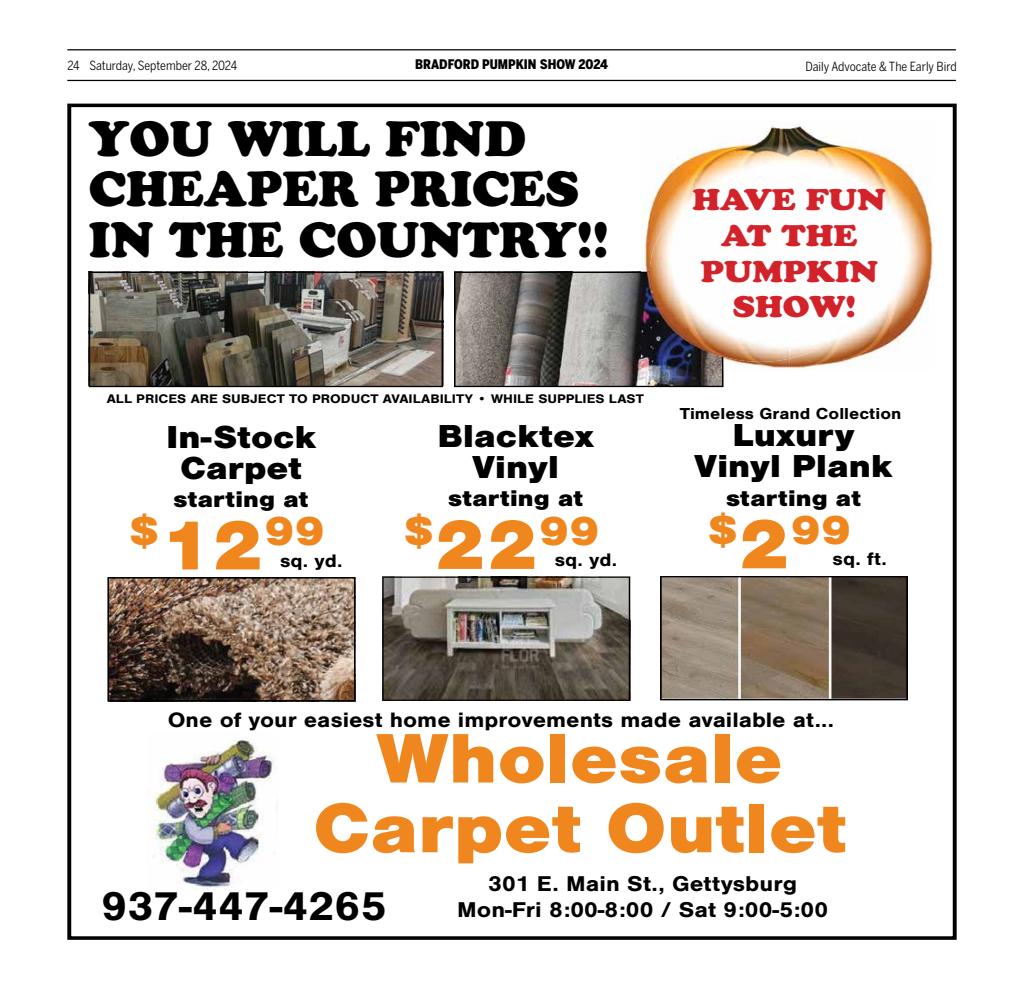
<style>
.page{position:relative;width:1024px;height:989px;background:#fff}
.page>*{position:absolute;margin:0;border:0;box-sizing:border-box;transform-origin:0 0}
.t1{font:900 72.5px/69.8px "Nimbus San";color:#f0861e;text-align:center;scale:1.11 1}
.t2{font:49.12px/50.5px "Cooper Black Std";color:#000}
.t3{font:900 42.25px "Nimbus San";color:#f0861e;scale:1.11 1}
.t4{font:700 41.88px "Nimbus San";color:#000;scale:1.11 1}
.t5{font:900 32.88px/31px "Nimbus San";color:#000;text-align:center;scale:1.11 1}
.t6{font:29.62px/35.6px "Cooper Black Std";color:#d2232a;text-align:center;scale:1.11 1}
.t7{font:900 23.5px "Nimbus San";letter-spacing:.01em;color:#000;scale:1.11 1}
.t8{font:700 22.12px "Nimbus San";color:#000;scale:1.11 1}
.t9{font:700 21.62px "Nimbus San";color:#000;scale:1.11 1}
.t10{font:700 18.75px "Nimbus San";color:#000;scale:1.11 1}
.t11{font:700 16.5px "Nimbus San";color:#000;scale:1.11 1}
.t12{font:900 13.12px "Benton Sans Cond";color:#000}
.t13{font:700 12.88px "Nimbus San";color:#000;scale:1.11 1}
.t14{font:12.5px "Benton Sans Cond";color:#000}
.s1{font-size:72.5px}
</style>
<div class="page">
<hr style="left:67px;top:49px;width:889px;height:1px;background:#000">
<hr style="left:67px;top:80px;width:889px;height:1px;background:#000">
<div style="left:67px;top:104px;width:889px;height:835px;border:4px solid #000"></div>
<img style="left:153px;top:739px;width:123px;height:150px">
<img style="left:108px;top:577px;width:247px;height:124px">
<img style="left:382px;top:576px;width:248px;height:124px">
<img style="left:662px;top:578px;width:244px;height:120px">
<div style="left:660px;top:576px;width:248px;height:124px;border:1px solid #000"></div>
<img style="left:89px;top:272px;width:354px;height:115px">
<img style="left:454px;top:272px;width:269px;height:115px">
<img style="left:641px;top:121px;width:293px;height:249px">
<img style="left:641px;top:272px;width:82px;height:98px">
<img style="left:650px;top:182px;width:221px;height:180px">
<p class="t14" style="left:67px;top:58px;width:172px">24 Saturday, September 28, 2024</p>
<p class="t12" style="left:415px;top:56px;width:194px">BRADFORD PUMPKIN SHOW 2024</p>
<p class="t14" style="left:805px;top:59px;width:153px">Daily Advocate &amp; The Early Bird</p>
<h2 class="t2" style="left:89px;top:113px;width:521px">YOU WILL FIND<br>CHEAPER PRICES<br>IN THE COUNTRY!!</h2>
<p class="t13" style="left:107px;top:391px;width:485px">ALL PRICES ARE SUBJECT TO PRODUCT AVAILABILITY • WHILE SUPPLIES LAST</p>
<h3 class="t5" style="left:166px;top:421px;width:136px">In-Stock<br>Carpet</h3>
<h3 class="t7" style="left:173px;top:485px;width:123px">starting at</h3>
<h3 class="t3" style="left:129px;top:507px;width:178px">$<span class="s1">12</span>99</h3>
<h3 class="t5" style="left:437px;top:420px;width:143px">Blacktex<br>Vinyl</h3>
<h3 class="t7" style="left:448px;top:485px;width:123px">starting at</h3>
<h3 class="t3" style="left:403px;top:506px;width:178px">$<span class="s1">22</span>99</h3>
<h3 class="t10" style="left:555px;top:549px;width:58px">sq. yd.</h3>
<h3 class="t10" style="left:280px;top:549px;width:58px">sq. yd.</h3>
<h3 class="t6" style="left:692px;top:182px;width:175px">HAVE FUN<br>AT THE<br>PUMPKIN<br>SHOW!</h3>
<p class="t11" style="left:680px;top:404px;width:201px">Timeless Grand Collection</p>
<h3 class="t5" style="left:694px;top:420px;width:180px">Luxury<br>Vinyl Plank</h3>
<h3 class="t7" style="left:726px;top:484px;width:123px">starting at</h3>
<h3 class="t3" style="left:707px;top:506px;width:131px">$<span class="s1">2</span>99</h3>
<h3 class="t10" style="left:832px;top:548px;width:50px">sq. ft.</h3>
<h3 class="t9" style="left:168px;top:707px;width:602px">One of your easiest home improvements made available at...</h3>
<h1 class="t1" style="left:313px;top:723px;width:482px">Wholesale<br>Carpet Outlet</h1>
<h3 class="t8" style="left:488px;top:870px;width:280px">301 E. Main St., Gettysburg</h3>
<h3 class="t4" style="left:101px;top:882px;width:258px">937-447-4265</h3>
<h3 class="t8" style="left:457px;top:897px;width:335px">Mon-Fri 8:00-8:00 / Sat 9:00-5:00</h3>
</div>
